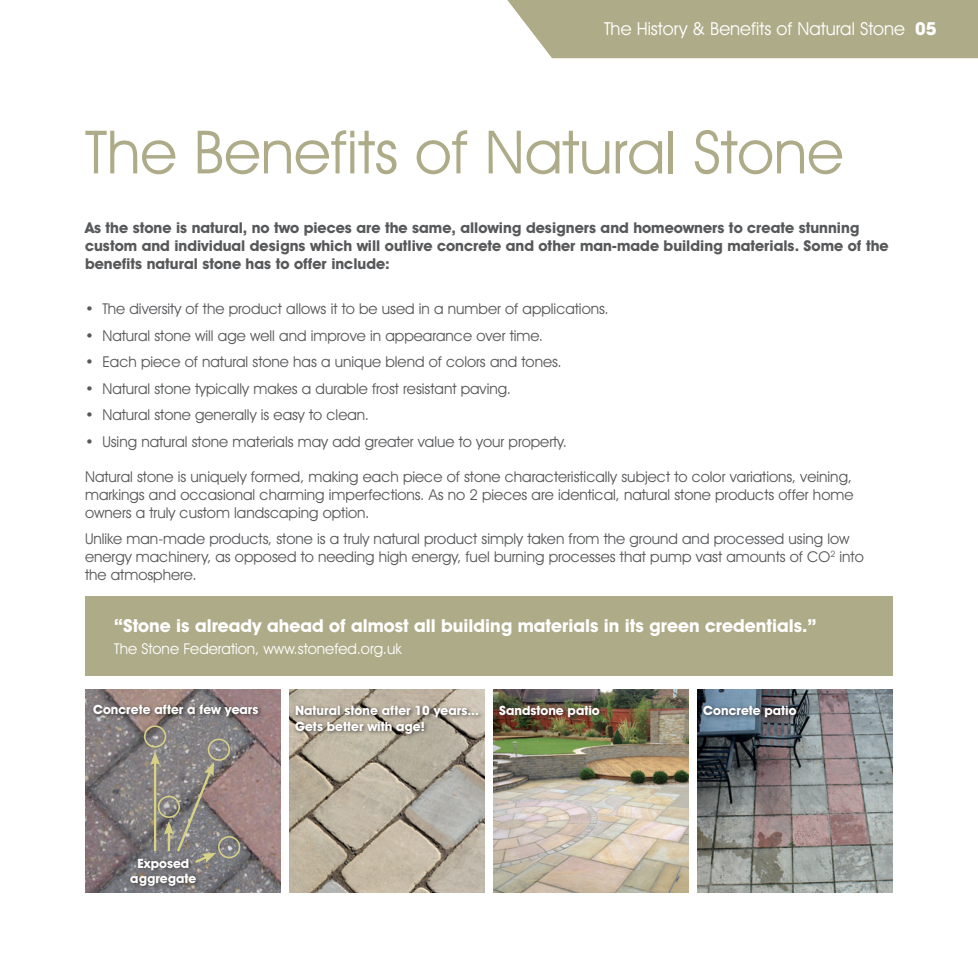
<style>
.page{position:relative;width:978px;height:978px;background:#fff}
.page>*{position:absolute;margin:0;border:0;box-sizing:border-box;transform-origin:0 0}
.t1{font:60px "Avant Garde IT Cby BT";color:#aeab88}
.t2{font:700 18px "Avant Garde IT Cby BT";color:#fff}
.t3{font:18px "Avant Garde IT Cby BT";color:#fff}
.t4{font:15px/18px "Avant Garde IT Cby BT";color:#57585a;text-align:justify}
.t5{font:700 15px/18px "Avant Garde IT Cby BT";color:#57585a}
.t6{font:15px "Avant Garde IT Cby BT";color:#fff}
.t7{font:700 12.9px/15.5px "Avant Garde IT Cby BT";color:#fff}
.s1{font-weight:700}
</style>
<div class="page">
<div style="left:507px;top:0;width:471px;height:58px;background:#aeab88"></div>
<div style="left:85px;top:596px;width:808px;height:80px;background:#aeab88"></div>
<img style="left:289px;top:690px;width:196px;height:203px">
<div style="left:293px;top:703px;width:190px;height:35px;background:#231f20;opacity:.75"></div>
<img style="left:85px;top:690px;width:196px;height:203px">
<div style="left:91px;top:702px;width:171px;height:18px;background:#231f20;opacity:.75"></div>
<div style="left:128px;top:855px;width:74px;height:37px;background:#231f20;opacity:.75"></div>
<div style="left:144px;top:725px;width:22px;height:23px;border:2px solid #d8d287;border-radius:50%"></div>
<div style="left:218px;top:836px;width:22px;height:22px;border:2px solid #d8d287;border-radius:50%"></div>
<div style="left:208px;top:739px;width:22px;height:22px;border:2px solid #d8d287;border-radius:50%"></div>
<svg style="left:150px;top:751px;width:66px;height:114px;background:#8a8680"></svg>
<img style="left:697px;top:690px;width:196px;height:203px">
<img style="left:493px;top:690px;width:196px;height:203px">
<div style="left:497px;top:703px;width:108px;height:19px;background:#231f20;opacity:.75"></div>
<div style="left:701px;top:703px;width:101px;height:19px;background:#231f20;opacity:.75"></div>
<p class="t3" style="left:604px;top:18px;width:334px">The History &amp; Benefits of Natural Stone <span class="s1">05</span></p>
<p class="t1" style="left:85px;top:116px;width:760px">The Benefits of Natural Stone</p>
<p class="t5" style="left:85px;top:218px;width:805px">As the stone is natural, no two pieces are the same, allowing designers and homeowners to create stunning custom and individual designs which will outlive concrete and other man-made building materials. Some of the benefits natural stone has to offer include:</p>
<p class="t4" style="left:85px;top:300px;width:525px">• The diversity of the product allows it to be used in a number of applications.</p>
<p class="t4" style="left:85px;top:326px;width:460px">• Natural stone will age well and improve in appearance over time.</p>
<p class="t4" style="left:85px;top:353px;width:478px">• Each piece of natural stone has a unique blend of colors and tones.</p>
<p class="t4" style="left:85px;top:379px;width:428px">• Natural stone typically makes a durable frost resistant paving.</p>
<p class="t4" style="left:85px;top:406px;width:286px">• Natural stone generally is easy to clean.</p>
<p class="t4" style="left:85px;top:432px;width:483px">• Using natural stone materials may add greater value to your property.</p>
<p class="t4" style="left:85px;top:467px;width:770px">Natural stone is uniquely formed, making each piece of stone characteristically subject to color variations, veining, markings and occasional charming imperfections. As no 2 pieces are identical, natural stone products offer home owners a truly custom landscaping option.</p>
<p class="t4" style="left:85px;top:530px;width:780px;text-align:left">Unlike man-made products, stone is a truly natural product simply taken from the ground and processed using low energy machinery, as opposed to needing high energy, fuel burning processes that pump vast amounts of CO<sup>2</sup> into the atmosphere.</p>
<p class="t2" style="left:114px;top:615px;width:703px">“Stone is already ahead of almost all building materials in its green credentials.”</p>
<p class="t6" style="left:114px;top:640px;width:289px">The Stone Federation, www.stonefed.org.uk</p>
<p class="t7" style="left:93px;top:701px;width:167px">Concrete after a few years</p>
<p class="t7" style="left:295px;top:703px;width:185px">Natural stone after 10 years...<br>Gets better with age!</p>
<p class="t7" style="left:499px;top:703px;width:102px">Sandstone patio</p>
<p class="t7" style="left:703px;top:703px;width:95px">Concrete patio</p>
<p class="t7" style="left:130px;top:855px;width:68px;text-align:center">Exposed aggregate</p>
</div>
